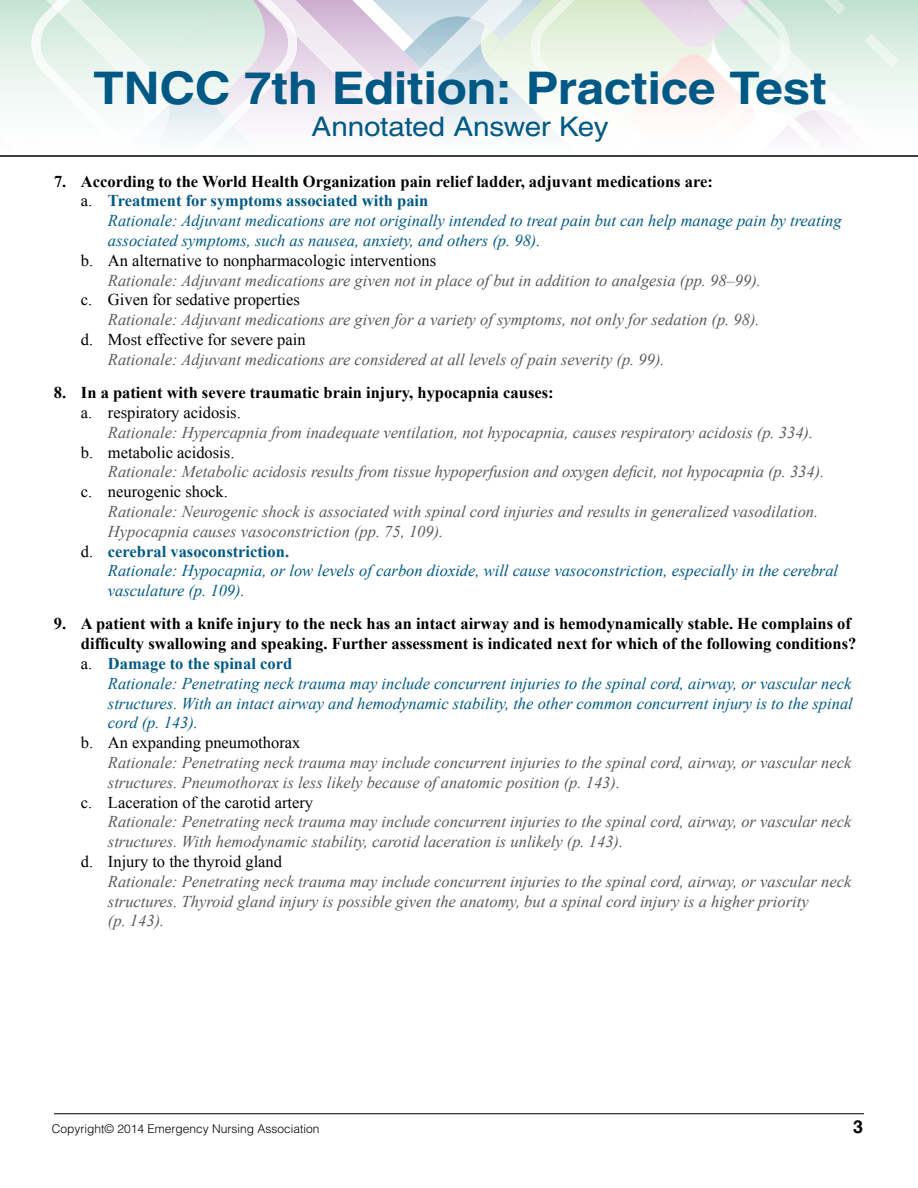
<style>
.page{position:relative;width:918px;height:1188px;background:#fff}
.page>*{position:absolute;margin:0;border:0;box-sizing:border-box;transform-origin:0 0}
.t1{font:700 45px "Helvetica LT Std";letter-spacing:-.005em;color:#005984;scale:1.1 1}
.t2{font:27px "Helvetica LT Std";letter-spacing:-.01em;color:#005984;scale:1.1 1}
.t3{font:700 18px "Helvetica LT Std";color:#000}
.t4{font:italic 16.5px/19.8px "Times New Roman";color:#58595b}
.t5{font:italic 16.5px/19.8px "Times New Roman";color:#005984}
.t6{font:700 16.5px/19.8px "Times New Roman";color:#000}
.t7{font:16.5px "Times New Roman";color:#000}
.t8{font:700 16.5px "Times New Roman";color:#005984}
.t9{font:300 12px "Helvetica LT Std";color:#000}
.s1{font-weight:400}
.s2{color:#005984}
.s3{font-weight:400;color:#000}
</style>
<div class="page">
<hr style="left:54px;top:1113px;width:810px;height:1px;background:#000">
<svg style="left:0;top:0;width:918px;height:139px"></svg>
<hr style="left:0;top:155px;width:918px;height:2px;background:#000">
<h1 class="t1" style="left:94px;top:60px;width:668px">TNCC 7th Edition: Practice Test</h1>
<h2 class="t2" style="left:312px;top:111px;width:271px">Annotated Answer Key</h2>
<p class="t6" style="left:81px;top:171px;width:633px;text-indent:-27px">7. According to the World Health Organization pain relief ladder, adjuvant medications are: <span class="s1">a.</span> <span class="s2">Treatment for symptoms associated with pain</span></p>
<p class="t5" style="left:108px;top:210px;width:735px">Rationale: Adjuvant medications are not originally intended to treat pain but can help manage pain by treating associated symptoms, such as nausea, anxiety, and others (p. 98).</p>
<p class="t7" style="left:81px;top:249px;width:357px">b. An alternative to nonpharmacologic interventions</p>
<p class="t4" style="left:108px;top:270px;width:655px">Rationale: Adjuvant medications are given not in place of but in addition to analgesia (pp. 98–99).</p>
<p class="t7" style="left:81px;top:289px;width:220px">c. Given for sedative properties</p>
<p class="t4" style="left:108px;top:309px;width:653px">Rationale: Adjuvant medications are given for a variety of symptoms, not only for sedation (p. 98).</p>
<p class="t7" style="left:81px;top:328px;width:226px">d. Most effective for severe pain</p>
<p class="t4" style="left:108px;top:349px;width:558px">Rationale: Adjuvant medications are considered at all levels of pain severity (p. 99).</p>
<p class="t6" style="left:54px;top:382px;width:501px">8. In a patient with severe traumatic brain injury, hypocapnia causes:</p>
<p class="t7" style="left:81px;top:401px;width:161px">a. respiratory acidosis.</p>
<p class="t4" style="left:108px;top:422px;width:707px">Rationale: Hypercapnia from inadequate ventilation, not hypocapnia, causes respiratory acidosis (p. 334).</p>
<p class="t7" style="left:81px;top:441px;width:155px">b. metabolic acidosis.</p>
<p class="t4" style="left:108px;top:462px;width:718px">Rationale: Metabolic acidosis results from tissue hypoperfusion and oxygen deficit, not hypocapnia (p. 334).</p>
<p class="t7" style="left:81px;top:481px;width:149px">c. neurogenic shock.</p>
<p class="t4" style="left:108px;top:501px;width:712px">Rationale: Neurogenic shock is associated with spinal cord injuries and results in generalized vasodilation.</p>
<p class="t4" style="left:108px;top:521px;width:337px">Hypocapnia causes vasoconstriction (pp. 75, 109).</p>
<p class="t8" style="left:81px;top:540px;width:210px"><span class="s3">d.</span> cerebral vasoconstriction.</p>
<p class="t5" style="left:108px;top:561px;width:732px">Rationale: Hypocapnia, or low levels of carbon dioxide, will cause vasoconstriction, especially in the cerebral</p>
<p class="t5" style="left:108px;top:580px;width:138px">vasculature (p. 109).</p>
<p class="t6" style="left:81px;top:614px;width:777px;text-indent:-27px">9. A patient with a knife injury to the neck has an intact airway and is hemodynamically stable. He complains of difficulty swallowing and speaking. Further assessment is indicated next for which of the following conditions? <span class="s1">a.</span> <span class="s2">Damage to the spinal cord</span></p>
<p class="t5" style="left:108px;top:673px;width:746px;text-align:justify">Rationale: Penetrating neck trauma may include concurrent injuries to the spinal cord, airway, or vascular neck structures. With an intact airway and hemodynamic stability, the other common concurrent injury is to the spinal cord (p. 143).</p>
<p class="t7" style="left:81px;top:732px;width:221px">b. An expanding pneumothorax</p>
<p class="t4" style="left:108px;top:752px;width:745px">Rationale: Penetrating neck trauma may include concurrent injuries to the spinal cord, airway, or vascular neck structures. Pneumothorax is less likely because of anatomic position (p. 143).</p>
<p class="t7" style="left:81px;top:791px;width:234px">c. Laceration of the carotid artery</p>
<p class="t4" style="left:108px;top:812px;width:745px">Rationale: Penetrating neck trauma may include concurrent injuries to the spinal cord, airway, or vascular neck structures. With hemodynamic stability, carotid laceration is unlikely (p. 143).</p>
<p class="t7" style="left:81px;top:850px;width:203px">d. Injury to the thyroid gland</p>
<p class="t4" style="left:108px;top:871px;width:745px">Rationale: Penetrating neck trauma may include concurrent injuries to the spinal cord, airway, or vascular neck structures. Thyroid gland injury is possible given the anatomy, but a spinal cord injury is a higher priority<br>(p. 143).</p>
<p class="t9" style="left:52px;top:1122px;width:269px">Copyright© 2014 Emergency Nursing Association</p>
<p class="t3" style="left:853px;top:1116px;width:12px">3</p>
</div>
